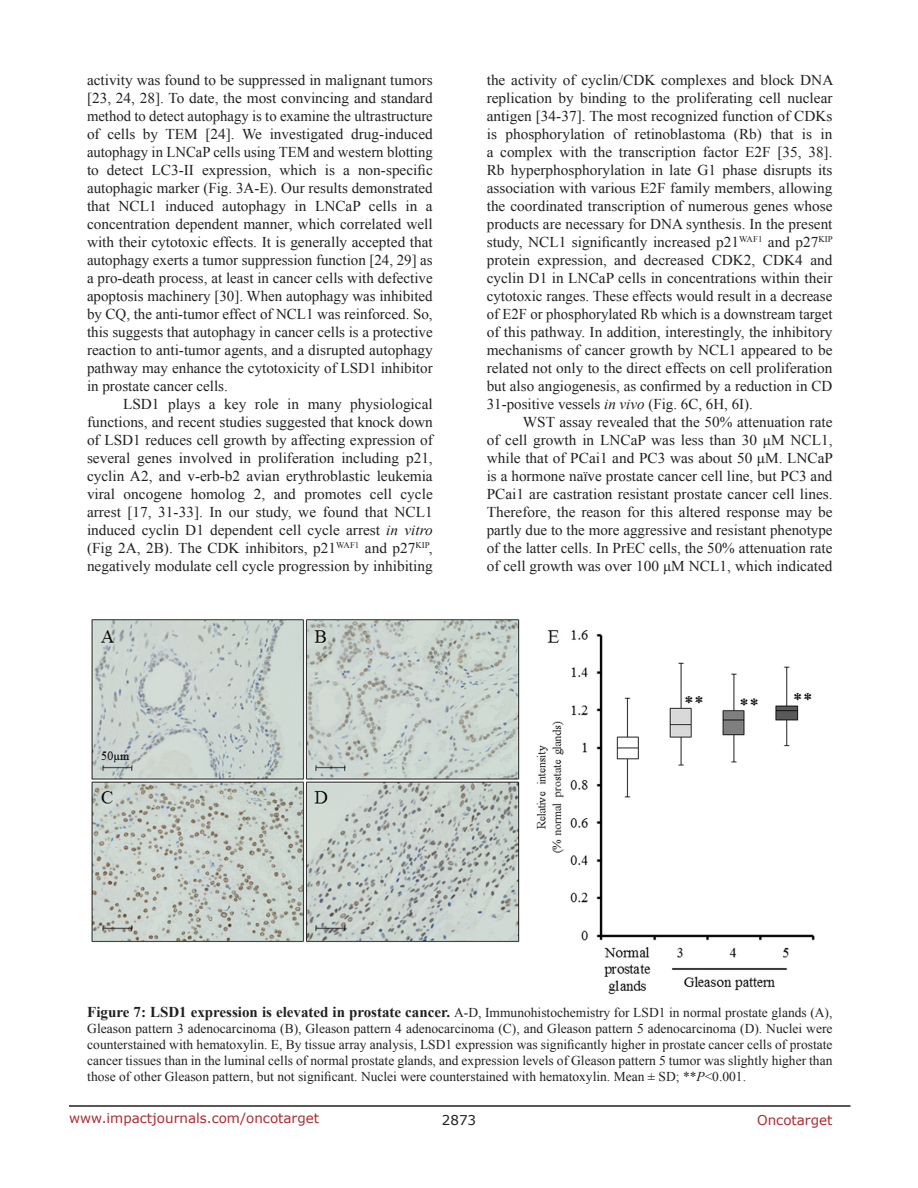
<style>
.page{position:relative;width:918px;height:1188px;background:#fff}
.page>*{position:absolute;margin:0;border:0;box-sizing:border-box;transform-origin:0 0}
.BodyText{font:15px/18px "Times New Roman";color:#221f22;text-align:justify}
.FigureText{font:13.5px/16.2px "Times New Roman";color:#221f22;text-align:justify}
.t1{font:13.5px "Verdana";color:#ac2b31}
.t2{font:13.5px "Verdana";color:#221f22}
.s1{font-style:italic}
.s2{font-weight:700;font-size:15px}
</style>
<div class="page">
<hr style="left:69px;top:1105px;width:781px;height:2px;background:#231f20">
<img style="left:91px;top:619px;width:724px;height:376px">
<p class="BodyText" style="left:87px;top:71px;width:347px">activity was found to be suppressed in malignant tumors [23, 24, 28]. To date, the most convincing and standard method to detect autophagy is to examine the ultrastructure of cells by TEM [24]. We investigated drug-induced autophagy in LNCaP cells using TEM and western blotting to detect LC3-II expression, which is a non-specific autophagic marker (Fig. 3A-E). Our results demonstrated that NCL1 induced autophagy in LNCaP cells in a concentration dependent manner, which correlated well with their cytotoxic effects. It is generally accepted that autophagy exerts a tumor suppression function [24, 29] as a pro-death process, at least in cancer cells with defective apoptosis machinery [30]. When autophagy was inhibited by CQ, the anti-tumor effect of NCL1 was reinforced. So, this suggests that autophagy in cancer cells is a protective reaction to anti-tumor agents, and a disrupted autophagy pathway may enhance the cytotoxicity of LSD1 inhibitor in prostate cancer cells.</p>
<p class="BodyText" style="left:87px;top:395px;width:347px;text-indent:36px">LSD1 plays a key role in many physiological functions, and recent studies suggested that knock down of LSD1 reduces cell growth by affecting expression of several genes involved in proliferation including p21, cyclin A2, and v-erb-b2 avian erythroblastic leukemia viral oncogene homolog 2, and promotes cell cycle arrest [17, 31-33]. In our study, we found that NCL1 induced cyclin D1 dependent cell cycle arrest <span class="s1">in vitro </span>(Fig 2A, 2B). The CDK inhibitors, p21<sup>WAF1</sup> and p27<sup>KIP</sup>, negatively modulate cell cycle progression by inhibiting</p>
<p class="BodyText" style="left:487px;top:71px;width:348px">the activity of cyclin/CDK complexes and block DNA replication by binding to the proliferating cell nuclear antigen [34-37]. The most recognized function of CDKs is phosphorylation of retinoblastoma (Rb) that is in a complex with the transcription factor E2F [35, 38].<br>Rb hyperphosphorylation in late G1 phase disrupts its association with various E2F family members, allowing the coordinated transcription of numerous genes whose products are necessary for DNA synthesis. In the present study, NCL1 significantly increased p21<sup>WAF1</sup> and p27<sup>KIP </sup>protein expression, and decreased CDK2, CDK4 and cyclin D1 in LNCaP cells in concentrations within their cytotoxic ranges. These effects would result in a decrease of E2F or phosphorylated Rb which is a downstream target of this pathway. In addition, interestingly, the inhibitory mechanisms of cancer growth by NCL1 appeared to be related not only to the direct effects on cell proliferation but also angiogenesis, as confirmed by a reduction in CD 31-positive vessels <span class="s1">in vivo</span> (Fig. 6C, 6H, 6I).</p>
<p class="BodyText" style="left:487px;top:413px;width:348px;text-indent:36px">WST assay revealed that the 50% attenuation rate of cell growth in LNCaP was less than 30 μM NCL1, while that of PCai1 and PC3 was about 50 μM. LNCaP is a hormone naïve prostate cancer cell line, but PC3 and PCai1 are castration resistant prostate cancer cell lines.<br>Therefore, the reason for this altered response may be partly due to the more aggressive and resistant phenotype of the latter cells. In PrEC cells, the 50% attenuation rate of cell growth was over 100 μM NCL1, which indicated</p>
<p class="FigureText" style="left:87px;top:1004px;width:747px"><span class="s2">Figure 7: LSD1 expression is elevated in prostate cancer.</span> A-D, Immunohistochemistry for LSD1 in normal prostate glands (A), Gleason pattern 3 adenocarcinoma (B), Gleason pattern 4 adenocarcinoma (C), and Gleason pattern 5 adenocarcinoma (D). Nuclei were counterstained with hematoxylin. E, By tissue array analysis, LSD1 expression was significantly higher in prostate cancer cells of prostate cancer tissues than in the luminal cells of normal prostate glands, and expression levels of Gleason pattern 5 tumor was slightly higher than those of other Gleason pattern, but not significant. Nuclei were counterstained with hematoxylin. Mean ± SD; **<span class="s1">P</span>&lt;0.001.</p>
<p class="t1" style="left:69px;top:1109px;width:252px">www.impactjournals.com/oncotarget</p>
<p class="t2" style="left:442px;top:1111px;width:36px">2873</p>
<p class="t1" style="left:757px;top:1111px;width:77px">Oncotarget</p>
</div>
